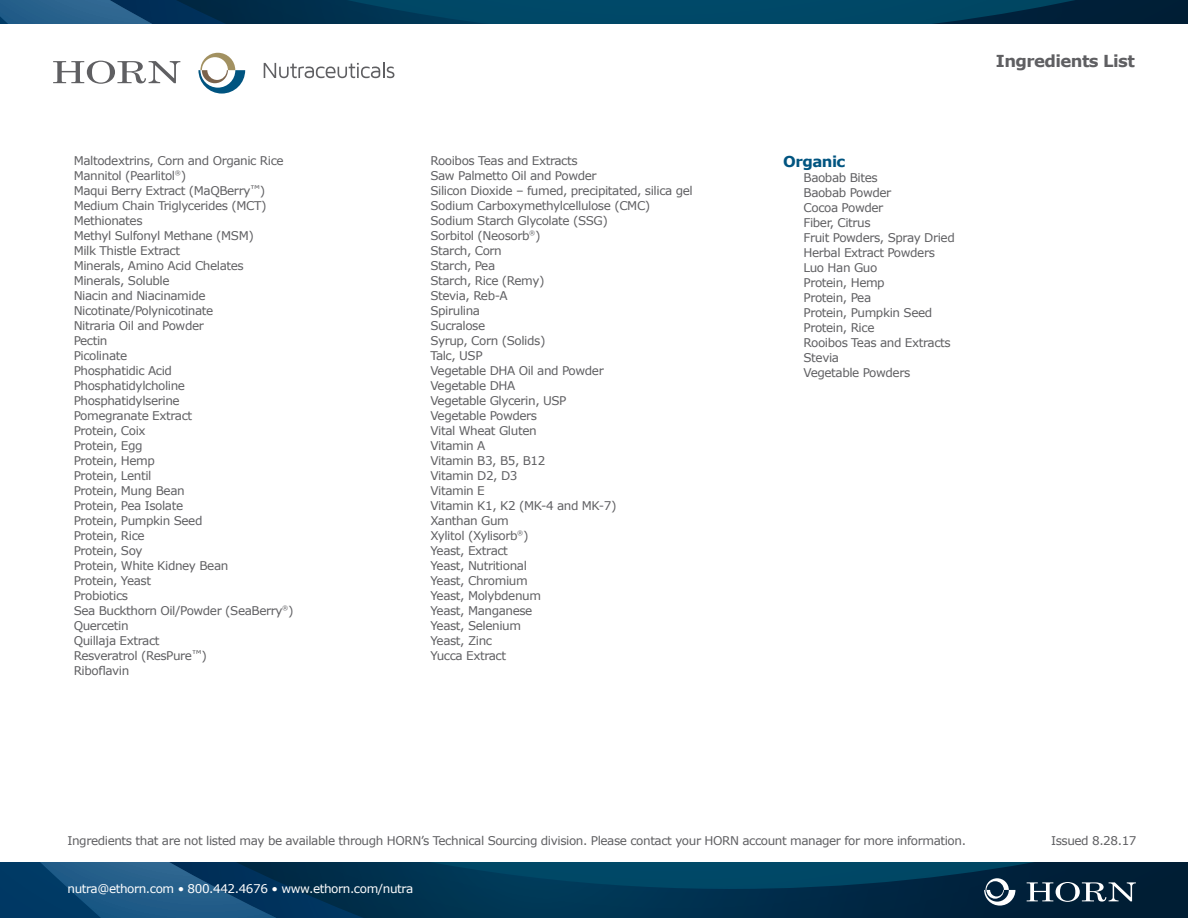
<style>
.page{position:relative;width:1188px;height:918px;background:#fff}
.page>*{position:absolute;margin:0;border:0;box-sizing:border-box;transform-origin:0 0}
.Body{font:700 16.5px "Verdana";letter-spacing:-.035em;color:#5f5f62}
.Head{font:700 15px "Verdana";letter-spacing:-.035em;color:#005480}
.Body-2{font:12px "Verdana";letter-spacing:-.035em;color:#5f5f62}
.Body-3{font:12px "Verdana";letter-spacing:-.035em;color:#fff}
.s1{font-size:10.5px}
</style>
<div class="page">
<svg style="left:497px;top:863px;width:691px;height:55px;background:#00314e"></svg>
<svg style="left:0;top:863px;width:497px;height:55px;background:#0a4065"></svg>
<svg style="left:0;top:0;width:1188px;height:24px;background:#043e5e"></svg>
<svg style="left:1027px;top:882px;width:109px;height:20px"></svg>
<svg style="left:984px;top:878px;width:31px;height:28px"></svg>
<svg style="left:53px;top:61px;width:127px;height:23px"></svg>
<svg style="left:264px;top:62px;width:130px;height:16px"></svg>
<svg style="left:198px;top:53px;width:47px;height:41px"></svg>
<p class="Body-2" style="left:74px;top:153px;width:211px">Maltodextrins, Corn and Organic Rice</p>
<p class="Body-2" style="left:74px;top:168px;width:114px">Mannitol (Pearlitol<sup>®</sup>)</p>
<p class="Body-2" style="left:74px;top:183px;width:193px">Maqui Berry Extract (MaQBerry<span class="s1">™</span>)</p>
<p class="Body-2" style="left:74px;top:198px;width:194px">Medium Chain Triglycerides (MCT)</p>
<p class="Body-2" style="left:74px;top:213px;width:70px">Methionates</p>
<p class="Body-2" style="left:74px;top:228px;width:182px">Methyl Sulfonyl Methane (MSM)</p>
<p class="Body-2" style="left:74px;top:243px;width:108px">Milk Thistle Extract</p>
<p class="Body-2" style="left:74px;top:258px;width:172px">Minerals, Amino Acid Chelates</p>
<p class="Body-2" style="left:74px;top:273px;width:97px">Minerals, Soluble</p>
<p class="Body-2" style="left:74px;top:288px;width:133px">Niacin and Niacinamide</p>
<p class="Body-2" style="left:74px;top:303px;width:141px">Nicotinate/Polynicotinate</p>
<p class="Body-2" style="left:74px;top:318px;width:132px">Nitraria Oil and Powder</p>
<p class="Body-2" style="left:74px;top:333px;width:35px">Pectin</p>
<p class="Body-2" style="left:74px;top:348px;width:55px">Picolinate</p>
<p class="Body-2" style="left:74px;top:363px;width:100px">Phosphatidic Acid</p>
<p class="Body-2" style="left:74px;top:378px;width:113px">Phosphatidylcholine</p>
<p class="Body-2" style="left:74px;top:393px;width:107px">Phosphatidylserine</p>
<p class="Body-2" style="left:74px;top:408px;width:120px">Pomegranate Extract</p>
<p class="Body-2" style="left:74px;top:423px;width:74px">Protein, Coix</p>
<p class="Body-2" style="left:74px;top:438px;width:70px">Protein, Egg</p>
<p class="Body-2" style="left:74px;top:453px;width:83px">Protein, Hemp</p>
<p class="Body-2" style="left:74px;top:468px;width:79px">Protein, Lentil</p>
<p class="Body-2" style="left:74px;top:483px;width:113px">Protein, Mung Bean</p>
<p class="Body-2" style="left:74px;top:498px;width:111px">Protein, Pea Isolate</p>
<p class="Body-2" style="left:74px;top:513px;width:130px">Protein, Pumpkin Seed</p>
<p class="Body-2" style="left:74px;top:528px;width:72px">Protein, Rice</p>
<p class="Body-2" style="left:74px;top:543px;width:70px">Protein, Soy</p>
<p class="Body-2" style="left:74px;top:558px;width:156px">Protein, White Kidney Bean</p>
<p class="Body-2" style="left:74px;top:573px;width:79px">Protein, Yeast</p>
<p class="Body-2" style="left:74px;top:588px;width:56px">Probiotics</p>
<p class="Body-2" style="left:74px;top:603px;width:221px">Sea Buckthorn Oil/Powder (SeaBerry<sup>®</sup>)</p>
<p class="Body-2" style="left:74px;top:618px;width:56px">Quercetin</p>
<p class="Body-2" style="left:74px;top:633px;width:87px">Quillaja Extract</p>
<p class="Body-2" style="left:74px;top:648px;width:135px">Resveratrol (ResPure<span class="s1">™</span>)</p>
<p class="Body-2" style="left:74px;top:663px;width:57px">Riboflavin</p>
<p class="Body-2" style="left:430px;top:153px;width:149px">Rooibos Teas and Extracts</p>
<p class="Body-2" style="left:430px;top:168px;width:168px">Saw Palmetto Oil and Powder</p>
<p class="Body-2" style="left:430px;top:183px;width:264px">Silicon Dioxide – fumed, precipitated, silica gel</p>
<p class="Body-2" style="left:430px;top:198px;width:221px">Sodium Carboxymethylcellulose (CMC)</p>
<p class="Body-2" style="left:430px;top:213px;width:179px">Sodium Starch Glycolate (SSG)</p>
<p class="Body-2" style="left:430px;top:228px;width:112px">Sorbitol (Neosorb<sup>®</sup>)</p>
<p class="Body-2" style="left:430px;top:243px;width:73px">Starch, Corn</p>
<p class="Body-2" style="left:430px;top:258px;width:66px">Starch, Pea</p>
<p class="Body-2" style="left:430px;top:273px;width:116px">Starch, Rice (Remy)</p>
<p class="Body-2" style="left:430px;top:288px;width:79px">Stevia, Reb-A</p>
<p class="Body-2" style="left:430px;top:303px;width:51px">Spirulina</p>
<p class="Body-2" style="left:430px;top:318px;width:56px">Sucralose</p>
<p class="Body-2" style="left:430px;top:333px;width:117px">Syrup, Corn (Solids)</p>
<p class="Body-2" style="left:430px;top:348px;width:54px">Talc, USP</p>
<p class="Body-2" style="left:430px;top:363px;width:175px">Vegetable DHA Oil and Powder</p>
<p class="Body-2" style="left:430px;top:378px;width:86px">Vegetable DHA</p>
<p class="Body-2" style="left:430px;top:393px;width:138px">Vegetable Glycerin, USP</p>
<p class="Body-2" style="left:430px;top:408px;width:108px">Vegetable Powders</p>
<p class="Body-2" style="left:430px;top:423px;width:108px">Vital Wheat Gluten</p>
<p class="Body-2" style="left:430px;top:438px;width:57px">Vitamin A</p>
<p class="Body-2" style="left:430px;top:453px;width:117px">Vitamin B3, B5, B12</p>
<p class="Body-2" style="left:430px;top:468px;width:89px">Vitamin D2, D3</p>
<p class="Body-2" style="left:430px;top:483px;width:56px">Vitamin E</p>
<p class="Body-2" style="left:430px;top:498px;width:188px">Vitamin K1, K2 (MK-4 and MK-7)</p>
<p class="Body-2" style="left:430px;top:513px;width:80px">Xanthan Gum</p>
<p class="Body-2" style="left:430px;top:528px;width:100px">Xylitol (Xylisorb<sup>®</sup>)</p>
<p class="Body-2" style="left:430px;top:543px;width:79px">Yeast, Extract</p>
<p class="Body-2" style="left:430px;top:558px;width:98px">Yeast, Nutritional</p>
<p class="Body-2" style="left:430px;top:573px;width:99px">Yeast, Chromium</p>
<p class="Body-2" style="left:430px;top:588px;width:112px">Yeast, Molybdenum</p>
<p class="Body-2" style="left:430px;top:603px;width:104px">Yeast, Manganese</p>
<p class="Body-2" style="left:430px;top:618px;width:92px">Yeast, Selenium</p>
<p class="Body-2" style="left:430px;top:633px;width:63px">Yeast, Zinc</p>
<p class="Body-2" style="left:430px;top:648px;width:77px">Yucca Extract</p>
<p class="Head" style="left:783px;top:152px;width:64px">Organic</p>
<p class="Body-2" style="left:804px;top:170px;width:76px">Baobab Bites</p>
<p class="Body-2" style="left:804px;top:185px;width:89px">Baobab Powder</p>
<p class="Body-2" style="left:804px;top:200px;width:81px">Cocoa Powder</p>
<p class="Body-2" style="left:804px;top:215px;width:69px">Fiber, Citrus</p>
<p class="Body-2" style="left:804px;top:230px;width:153px">Fruit Powders, Spray Dried</p>
<p class="Body-2" style="left:804px;top:245px;width:133px">Herbal Extract Powders</p>
<p class="Body-2" style="left:804px;top:260px;width:75px">Luo Han Guo</p>
<p class="Body-2" style="left:804px;top:275px;width:83px">Protein, Hemp</p>
<p class="Body-2" style="left:804px;top:290px;width:69px">Protein, Pea</p>
<p class="Body-2" style="left:804px;top:305px;width:130px">Protein, Pumpkin Seed</p>
<p class="Body-2" style="left:804px;top:320px;width:72px">Protein, Rice</p>
<p class="Body-2" style="left:804px;top:335px;width:149px">Rooibos Teas and Extracts</p>
<p class="Body-2" style="left:804px;top:350px;width:37px">Stevia</p>
<p class="Body-2" style="left:804px;top:365px;width:108px">Vegetable Powders</p>
<p class="Body" style="left:996px;top:50px;width:141px">Ingredients List</p>
<p class="Body-2" style="left:68px;top:833px;width:900px">Ingredients that are not listed may be available through HORN’s Technical Sourcing division. Please contact your HORN account manager for more information.</p>
<p class="Body-2" style="left:1051px;top:833px;width:87px">Issued 8.28.17</p>
<p class="Body-3" style="left:68px;top:881px;width:347px">nutra@ethorn.com • 800.442.4676 • www.ethorn.com/nutra</p>
</div>
